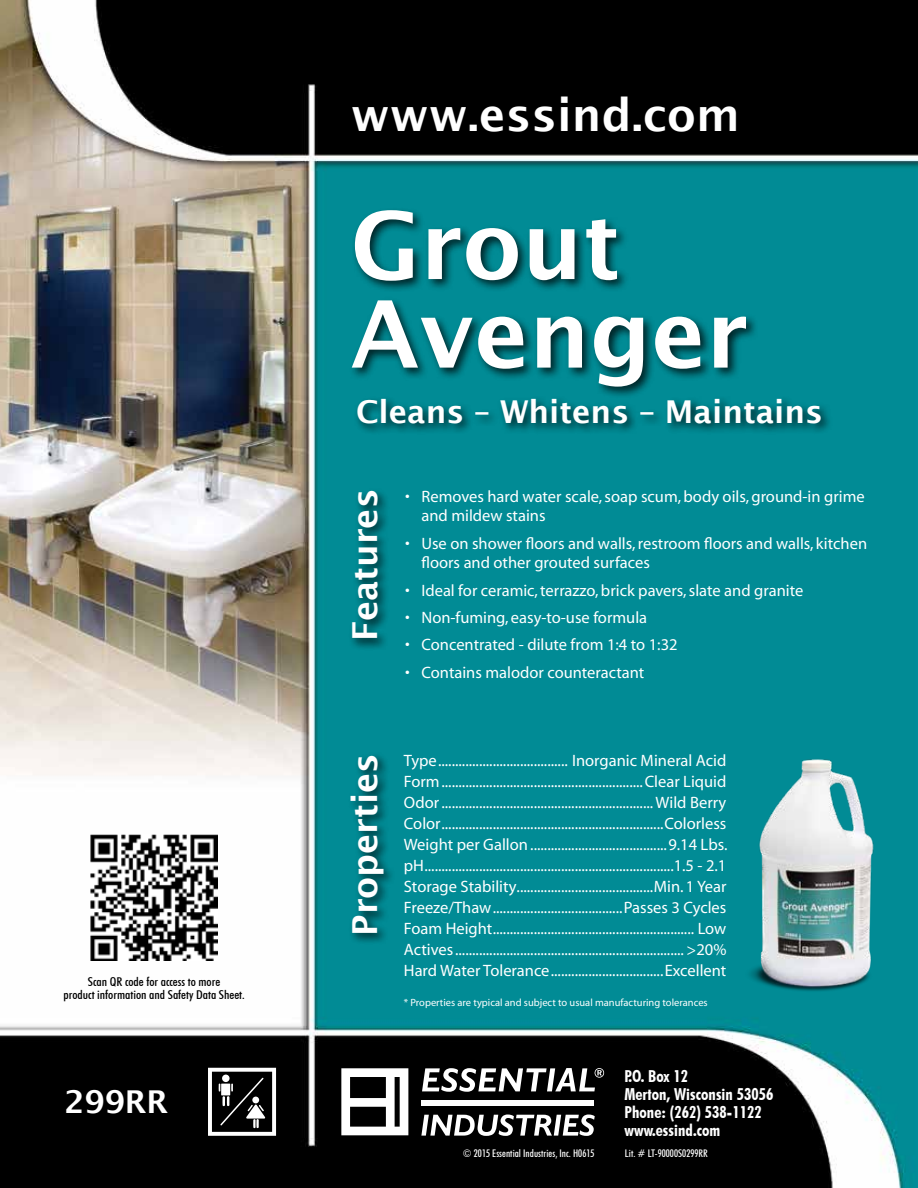
<style>
.page{position:relative;width:918px;height:1188px;background:#fff}
.page>*{position:absolute;margin:0;border:0;box-sizing:border-box;transform-origin:0 0}
.t1{font:600 93px/88.5px "Lucida Sans";color:#fff}
.t2{font:600 45px "Lucida Sans";letter-spacing:.005em;color:#fff}
.t3{font:600 34.5px "Lucida Sans";color:#fff}
.t4{font:600 31.5px "Lucida Sans";color:#fff}
.t5{font:16.5px/21px "Myriad";color:#fff}
.t6{font:700 condensed 16.5px/18px "Futura BT";letter-spacing:.005em;color:#fff}
.t7{font:500 condensed 12.15px/13.5px "Futura BT";color:#000;text-align:center;scale:1.11 1}
.t8{font:10.5px "Myriad";color:#fff}
.t9{font:500 condensed 10.5px "Futura BT";letter-spacing:.005em;color:#fff}
</style>
<div class="page">
<img style="left:0;top:0;width:918px;height:1188px">
<div style="left:348px;top:207px;width:410px;height:192px;background:#000;opacity:.75"></div>
<div style="left:354px;top:395px;width:479px;height:41px;background:#000;opacity:.75"></div>
<div style="left:348px;top:488px;width:42px;height:162px;background:#000;opacity:.75"></div>
<div style="left:348px;top:752px;width:48px;height:193px;background:#000;opacity:.75"></div>
<div style="left:421px;top:1100px;width:173px;height:6px;background:#fff"></div>
<svg style="left:341px;top:1068px;width:67px;height:67px"></svg>
<svg style="left:421px;top:1115px;width:174px;height:21px"></svg>
<svg style="left:422px;top:1068px;width:182px;height:24px"></svg>
<svg style="left:208px;top:1068px;width:68px;height:68px"></svg>
<img style="left:734px;top:752px;width:150px;height:245px">
<img style="left:90px;top:835px;width:127px;height:126px">
<p class="t7" style="left:63px;top:975px;width:165px">Scan QR code for access to more<br>product information and Safety Data Sheet.</p>
<h3 class="t4" style="left:64px;top:1084px;width:105px">299RR</h3>
<h2 class="t2" style="left:351px;top:90px;width:391px">www.essind.com</h2>
<h1 class="t1" style="left:351px;top:201px;width:399px">Grout<br>Avenger</h1>
<h3 class="t4" style="left:356px;top:394px;width:469px">Cleans – Whitens – Maintains</h3>
<h3 class="t3" style="left:345px;top:641px;width:154px;rotate:-90deg">Features</h3>
<p class="t5" style="left:422px;top:487px;width:445px;line-height:19.5px;text-indent:-16px">• Removes hard water scale, soap scum, body oils, ground-in grime and mildew stains</p>
<p class="t5" style="left:422px;top:534px;width:447px;line-height:19.5px;text-indent:-16px">• Use on shower floors and walls, restroom floors and walls, kitchen floors and other grouted surfaces</p>
<p class="t5" style="left:405px;top:580px;width:400px">• Ideal for ceramic, terrazzo, brick pavers, slate and granite</p>
<p class="t5" style="left:405px;top:608px;width:244px">• Non-fuming, easy-to-use formula</p>
<p class="t5" style="left:405px;top:635px;width:274px">• Concentrated - dilute from 1:4 to 1:32</p>
<p class="t5" style="left:405px;top:662px;width:241px">• Contains malodor counteractant</p>
<h3 class="t3" style="left:345px;top:936px;width:184px;rotate:-90deg">Properties</h3>
<p class="t5" style="left:404px;top:751px;width:325px;text-align:justify">Type...................................... Inorganic Mineral Acid Form...........................................................Clear Liquid Odor.............................................................. Wild Berry Color.................................................................Colorless Weight per Gallon ........................................9.14 Lbs. pH.........................................................................1.5 - 2.1<br>Storage Stability........................................Min. 1 Year Freeze/Thaw......................................Passes 3 Cycles Foam Height........................................................... Low Actives................................................................... &gt;20% Hard Water Tolerance.................................Excellent</p>
<p class="t8" style="left:404px;top:997px;width:305px">* Properties are typical and subject to usual manufacturing tolerances</p>
<p class="t6" style="left:624px;top:1067px;width:150px">P.O. Box 12<br>Merton, Wisconsin 53056<br>Phone: (262) 538-1122 www.essind.com</p>
<p class="t9" style="left:463px;top:1147px;width:133px">© 2015 Essential Industries, Inc. H0615</p>
<p class="t9" style="left:625px;top:1147px;width:84px">Lit. # LT-90000S0299RR</p>
</div>
